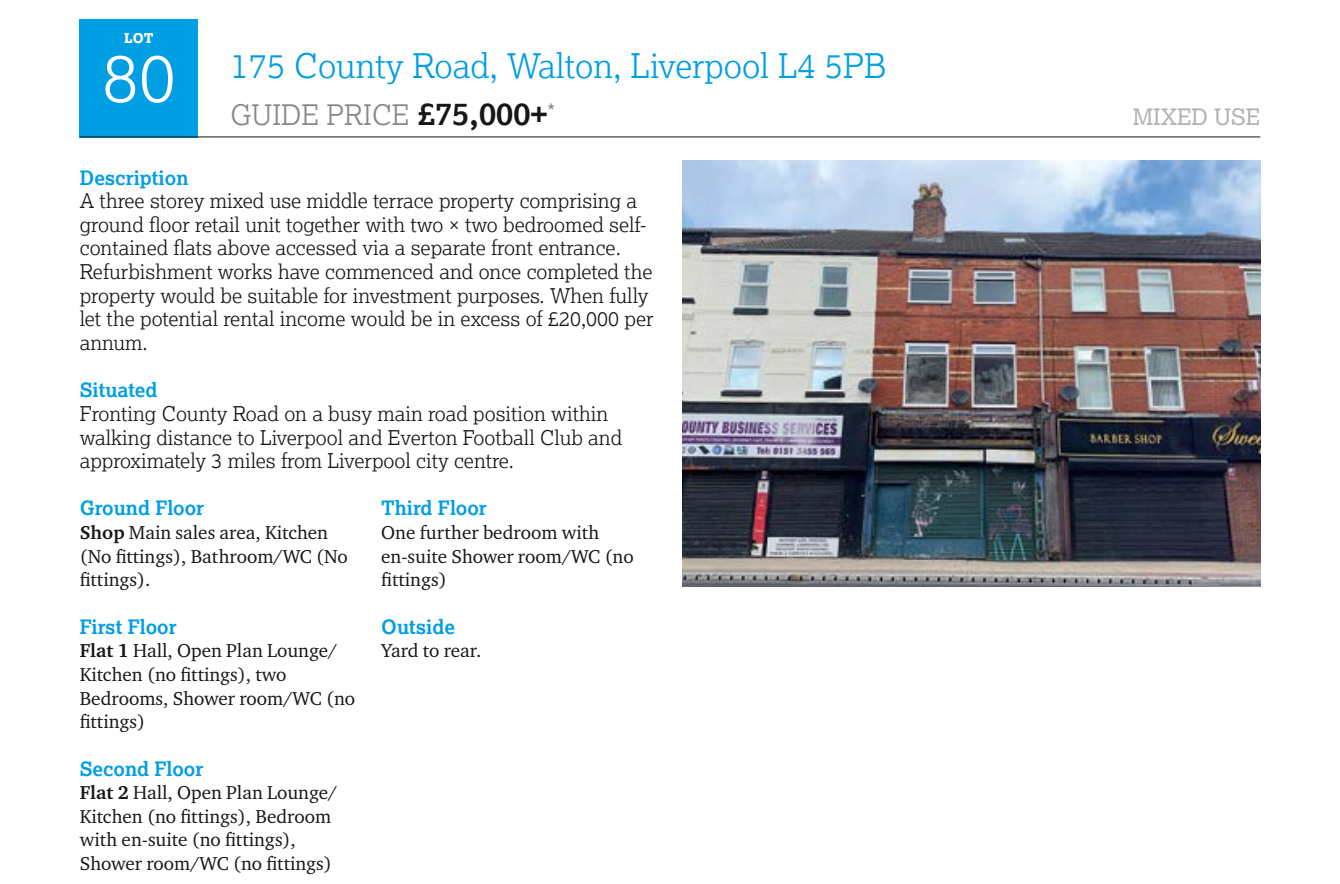
<style>
.page{position:relative;width:1340px;height:884px;background:#fff}
.page>*{position:absolute;margin:0;border:0;box-sizing:border-box;transform-origin:0 0}
.t1{font:300 67.5px "Lexia";color:#fff}
.t2{font:300 33.75px "Lexia";color:#009ee3}
.t3{font:300 28.12px "Lexia";color:#868786}
.t4{font:22.5px "Lexia";color:#b1b2b3}
.t5{font:300 20.25px/23.6px "Lexia";color:#181716}
.t6{font:700 19.8px "Lexia";color:#009ee3}
.t7{font:19.12px/23.6px "Charter ITC Pro";color:#181716}
.t8{font:800 13.5px "Lexia";color:#fff}
.s1{font-weight:700;font-size:31.5px;color:#181716}
.s2{font-weight:700}
</style>
<div class="page">
<div style="left:80px;top:19px;width:118px;height:118px;background:#009ee3"></div>
<hr style="left:80px;top:136px;width:1180px;height:1px;background:#181716">
<img style="left:682px;top:161px;width:578px;height:425px">
<p class="t8" style="left:124px;top:29px;width:31px">LOT</p>
<h1 class="t1" style="left:102px;top:35px;width:75px">80</h1>
<h2 class="t2" style="left:230px;top:45px;width:657px">175 County Road, Walton, Liverpool L4 5PB</h2>
<h3 class="t3" style="left:230px;top:97px;width:326px">GUIDE PRICE <span class="s1">£75,000+</span><sup>*</sup></h3>
<p class="t4" style="left:1132px;top:103px;width:129px">MIXED USE</p>
<p class="t6" style="left:80px;top:165px;width:110px">Description</p>
<p class="t5" style="left:80px;top:188px;width:575px">A three storey mixed use middle terrace property comprising a ground floor retail unit together with two × two bedroomed self&shy;contained flats above accessed via a separate front entrance.<br>Refurbishment works have commenced and once completed the property would be suitable for investment purposes. When fully let the potential rental income would be in excess of £20,000 per annum.</p>
<p class="t6" style="left:80px;top:377px;width:79px">Situated</p>
<p class="t5" style="left:80px;top:401px;width:544px">Fronting County Road on a busy main road position within walking distance to Liverpool and Everton Football Club and approximately 3 miles from Liverpool city centre.</p>
<p class="t6" style="left:80px;top:495px;width:126px">Ground Floor</p>
<p class="t7" style="left:80px;top:520px;width:269px"><span class="s2">Shop</span> Main sales area, Kitchen (No fittings), Bathroom/WC (No fittings).</p>
<p class="t6" style="left:80px;top:614px;width:98px">First Floor</p>
<p class="t7" style="left:80px;top:638px;width:277px"><span class="s2">Flat 1</span> Hall, Open Plan Lounge/<br>Kitchen (no fittings), two<br>Bedrooms, Shower room/WC (no fittings)</p>
<p class="t6" style="left:80px;top:755px;width:125px">Second Floor</p>
<p class="t7" style="left:80px;top:780px;width:259px"><span class="s2">Flat 2</span> Hall, Open Plan Lounge/<br>Kitchen (no fittings), Bedroom with en-suite (no fittings),<br>Shower room/WC (no fittings)</p>
<p class="t6" style="left:381px;top:495px;width:107px">Third Floor</p>
<p class="t7" style="left:381px;top:520px;width:254px">One further bedroom with en-suite Shower room/WC (no fittings)</p>
<p class="t6" style="left:381px;top:614px;width:75px">Outside</p>
<p class="t7" style="left:381px;top:638px;width:102px">Yard to rear.</p>
</div>
